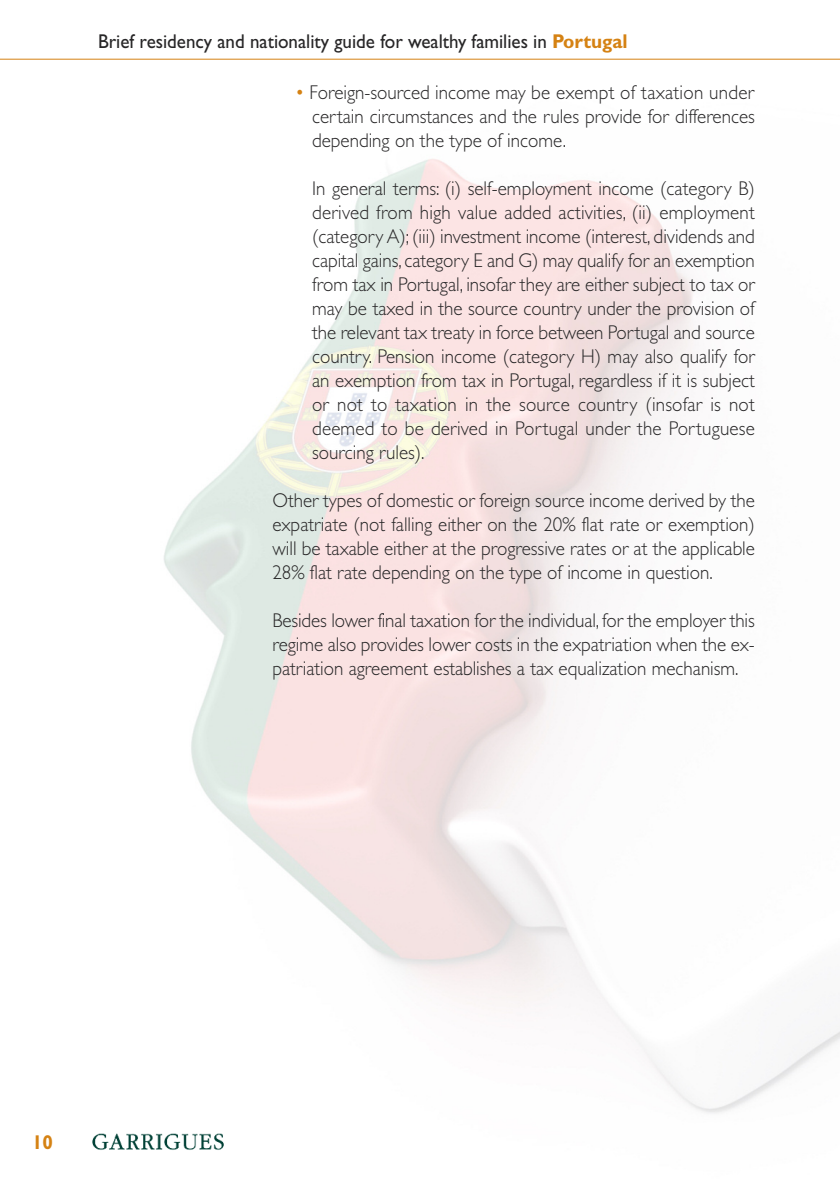
<style>
.page{position:relative;width:840px;height:1191px;background:#fff}
.page>*{position:absolute;margin:0;border:0;box-sizing:border-box;transform-origin:0 0}
.t1{font:300 20px/24px "Gill Sans";color:#272627;text-align:justify;scale:.95 1}
.t2{font:20px "Gill Sans";color:#272627;scale:.95 1}
.t3{font:700 20px "Gill Sans";color:#d58213;scale:.95 1}
.s1{font-weight:700;color:#d58213}
.s2{color:#d58213}
</style>
<div class="page">
<hr style="left:0;top:59px;width:839px;height:1px;background:#d58213">
<img style="left:92px;top:1133px;width:132px;height:18px">
<p class="t2" style="left:98px;top:34px;width:558px">Brief residency and nationality guide for wealthy families in <span class="s1">Portugal</span></p>
<p class="t1" style="left:312px;top:82px;width:467px;text-indent:-17px"><span class="s2">•</span> Foreign-sourced income may be exempt of taxation under certain circumstances and the rules provide for differences depending on the type of income.</p>
<p class="t1" style="left:312px;top:178px;width:467px">In general terms: (i) self-employment income (category B) derived from high value added activities, (ii) employment (category A); (iii) investment income (interest, dividends and capital gains, category E and G) may qualify for an exemption from tax in Portugal, insofar they are either subject to tax or may be taxed in the source country under the provision of the relevant tax treaty in force between Portugal and source country. Pension income (category H) may also qualify for an exemption from tax in Portugal, regardless if it is subject or not to taxation in the source country (insofar is not deemed to be derived in Portugal under the Portuguese sourcing rules).</p>
<p class="t1" style="left:272px;top:490px;width:509px">Other types of domestic or foreign source income derived by the expatriate (not falling either on the 20% flat rate or exemption) will be taxable either at the progressive rates or at the applicable 28% flat rate depending on the type of income in question.</p>
<p class="t1" style="left:272px;top:610px;width:509px">Besides lower final taxation for the individual, for the employer this regime also provides lower costs in the expatriation when the ex&shy;patriation agreement establishes a tax equalization mechanism.</p>
<p class="t3" style="left:32px;top:1134px;width:24px">10</p>
</div>
